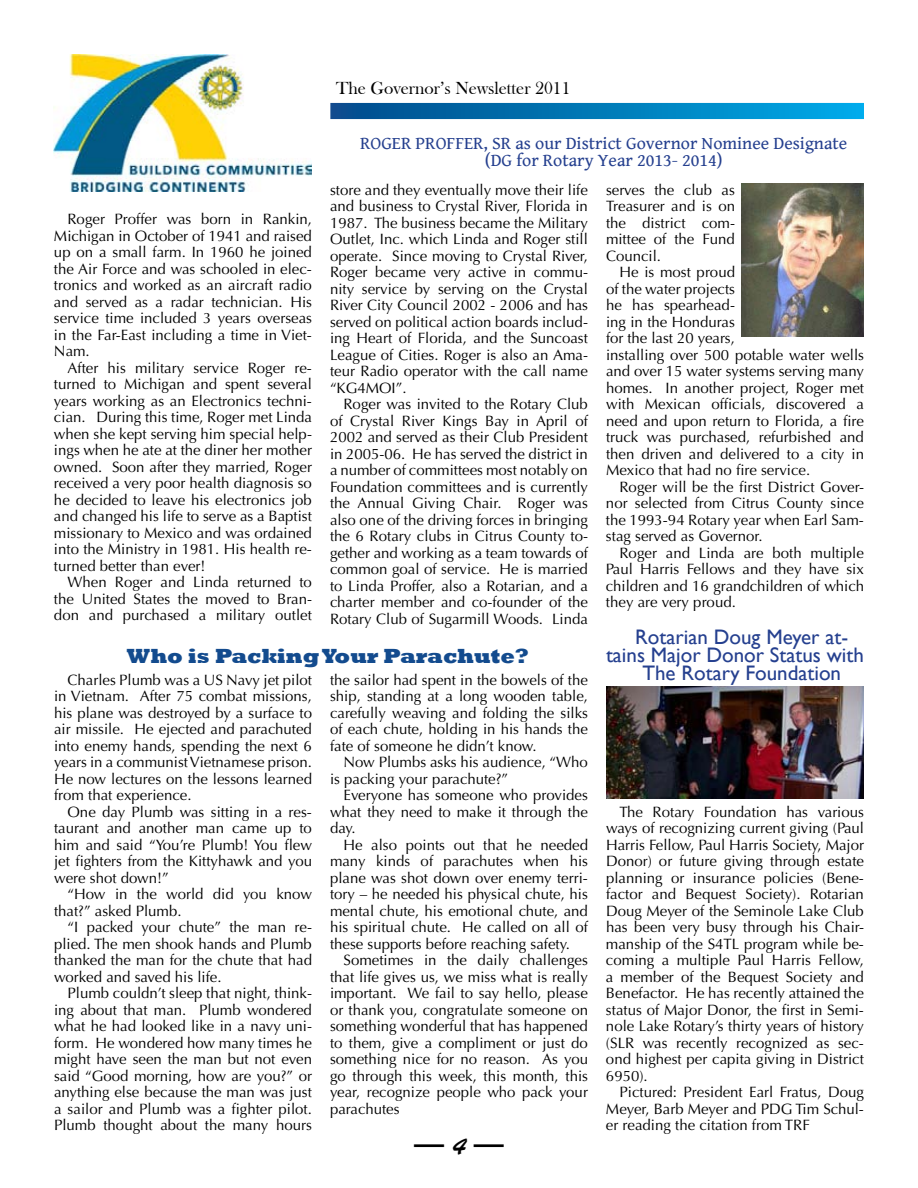
<style>
.page{position:relative;width:918px;height:1188px;background:#fff}
.page>*{position:absolute;margin:0;border:0;box-sizing:border-box;transform-origin:0 0}
.t1{font:30px "Brush Script Std";color:#000}
.t2{font:21px "Gill Sans";color:#25408f}
.t3{font:800 21px "Rockwell";color:#134b8e}
.t4{font:18px/16.5px "Gentium Book Basic";color:#25408f;text-align:center}
.t5{font:18px "Bask Old Face";color:#000}
.t6{font:15px/16.5px "Optima LT Std";color:#000;text-align:justify}
.s1{font-size:24px}
</style>
<div class="page">
<div style="left:330px;top:103px;width:534px;height:16px;background:linear-gradient(to right,#024a8a,#00abe8)"></div>
<img style="left:54px;top:55px;width:258px;height:136px">
<img style="left:741px;top:184px;width:123px;height:153px">
<img style="left:606px;top:686px;width:258px;height:112px">
<p class="t6" style="left:54px;top:211px;width:260px;text-indent:14px">Roger Proffer was born in Rankin, Michigan in October of 1941 and raised up on a small farm. In 1960 he joined the Air Force and was schooled in elec&shy;tronics and worked as an aircraft radio and served as a radar technician. His service time included 3 years overseas in the Far-East including a time in Viet-Nam.</p>
<p class="t6" style="left:54px;top:360px;width:260px;text-indent:14px">After his military service Roger re&shy;turned to Michigan and spent several years working as an Electronics techni&shy;cian. During this time, Roger met Linda when she kept serving him special help&shy;ings when he ate at the diner her mother owned. Soon after they married, Roger received a very poor health diagnosis so he decided to leave his electronics job and changed his life to serve as a Baptist missionary to Mexico and was ordained into the Ministry in 1981. His health re&shy;turned better than ever!</p>
<p class="t6" style="left:54px;top:574px;width:260px;text-indent:14px">When Roger and Linda returned to the United States the moved to Bran&shy;don and purchased a military outlet</p>
<p class="t5" style="left:336px;top:78px;width:236px">The Governor’s Newsletter 2011</p>
<p class="t4" style="left:360px;top:135px;width:489px">ROGER PROFFER, SR as our District Governor Nominee Designate (DG for Rotary Year 2013- 2014)</p>
<p class="t6" style="left:330px;top:181px;width:260px">store and they eventually move their life and business to Crystal River, Florida in 1987. The business became the Military Outlet, Inc. which Linda and Roger still operate. Since moving to Crystal River, Roger became very active in commu&shy;nity service by serving on the Crystal River City Council 2002 - 2006 and has served on political action boards includ&shy;ing Heart of Florida, and the Suncoast League of Cities. Roger is also an Ama&shy;teur Radio operator with the call name “KG4MOI”.</p>
<p class="t6" style="left:330px;top:396px;width:260px;text-indent:14px">Roger was invited to the Rotary Club of Crystal River Kings Bay in April of 2002 and served as their Club President in 2005-06. He has served the district in a number of committees most notably on Foundation committees and is currently the Annual Giving Chair. Roger was also one of the driving forces in bringing the 6 Rotary clubs in Citrus County to&shy;gether and working as a team towards of common goal of service. He is married to Linda Proffer, also a Rotarian, and a charter member and co-founder of the Rotary Club of Sugarmill Woods. Linda</p>
<p class="t6" style="left:606px;top:181px;width:131px">serves the club as Treasurer and is on the district com&shy;mittee of the Fund Council.</p>
<p class="t6" style="left:606px;top:264px;width:260px;text-align:left;text-indent:14px">He is most proud<br>of the water projects<br>he has spearhead-<br>ing in the Honduras<br>for the last 20 years,<br>installing over 500 potable water wells and over 15 water systems serving many homes. In another project, Roger met with Mexican officials, discovered a need and upon return to Florida, a fire truck was purchased, refurbished and then driven and delivered to a city in<br>Mexico that had no fire service.</p>
<p class="t6" style="left:606px;top:478px;width:260px;text-indent:14px">Roger will be the first District Gover&shy;nor selected from Citrus County since the 1993-94 Rotary year when Earl Sam&shy;stag served as Governor.</p>
<p class="t6" style="left:606px;top:544px;width:260px;text-indent:14px">Roger and Linda are both multiple Paul Harris Fellows and they have six children and 16 grandchildren of which they are very proud.</p>
<h2 class="t3" style="left:127px;top:644px;width:403px">Who is Packing Your Parachute?</h2>
<p class="t6" style="left:330px;top:672px;width:260px">the sailor had spent in the bowels of the ship, standing at a long wooden table, carefully weaving and folding the silks of each chute, holding in his hands the fate of someone he didn’t know.</p>
<p class="t6" style="left:330px;top:754px;width:259px;text-indent:14px">Now Plumbs asks his audience, “Who is packing your parachute?”</p>
<p class="t6" style="left:330px;top:787px;width:259px;text-indent:14px">Everyone has someone who provides what they need to make it through the day.</p>
<p class="t6" style="left:330px;top:837px;width:260px;text-indent:14px">He also points out that he needed many kinds of parachutes when his plane was shot down over enemy terri&shy;tory – he needed his physical chute, his mental chute, his emotional chute, and his spiritual chute. He called on all of these supports before reaching safety.</p>
<p class="t6" style="left:330px;top:952px;width:260px;text-indent:14px">Sometimes in the daily challenges that life gives us, we miss what is really important. We fail to say hello, please or thank you, congratulate someone on something wonderful that has happened to them, give a compliment or just do something nice for no reason. As you go through this week, this month, this year, recognize people who pack your parachutes</p>
<p class="t6" style="left:54px;top:672px;width:260px;text-indent:14px">Charles Plumb was a US Navy jet pilot in Vietnam. After 75 combat missions, his plane was destroyed by a surface to air missile. He ejected and parachuted into enemy hands, spending the next 6 years in a communist Vietnamese prison.<br>He now lectures on the lessons learned from that experience.</p>
<p class="t6" style="left:54px;top:804px;width:260px;text-indent:14px">One day Plumb was sitting in a res&shy;taurant and another man came up to him and said “You’re Plumb! You flew jet fighters from the Kittyhawk and you were shot down!”</p>
<p class="t6" style="left:54px;top:886px;width:260px;text-indent:14px">“How in the world did you know that?” asked Plumb.</p>
<p class="t6" style="left:54px;top:919px;width:260px;text-indent:14px">“I packed your chute” the man re&shy;plied. The men shook hands and Plumb thanked the man for the chute that had worked and saved his life.</p>
<p class="t6" style="left:54px;top:985px;width:260px;text-indent:14px">Plumb couldn’t sleep that night, think&shy;ing about that man. Plumb wondered what he had looked like in a navy uni&shy;form. He wondered how many times he might have seen the man but not even said “Good morning, how are you?” or anything else because the man was just a sailor and Plumb was a fighter pilot.<br>Plumb thought about the many hours</p>
<h1 class="t1" style="left:414px;top:1128px;width:91px">— <span class="s1">4</span> —</h1>
<h2 class="t2" style="left:635px;top:625px;width:214px">Rotarian Doug Meyer at-</h2>
<h2 class="t2" style="left:606px;top:643px;width:259px">tains Major Donor Status with</h2>
<h2 class="t2" style="left:642px;top:661px;width:200px">The Rotary Foundation</h2>
<p class="t6" style="left:606px;top:804px;width:260px;text-indent:14px">The Rotary Foundation has various ways of recognizing current giving (Paul Harris Fellow, Paul Harris Society, Major Donor) or future giving through estate planning or insurance policies (Bene&shy;factor and Bequest Society). Rotarian Doug Meyer of the Seminole Lake Club has been very busy through his Chair&shy;manship of the S4TL program while be&shy;coming a multiple Paul Harris Fellow, a member of the Bequest Society and Benefactor. He has recently attained the status of Major Donor, the first in Semi&shy;nole Lake Rotary’s thirty years of history (SLR was recently recognized as sec&shy;ond highest per capita giving in District 6950).</p>
<p class="t6" style="left:606px;top:1084px;width:259px;text-indent:14px">Pictured: President Earl Fratus, Doug Meyer, Barb Meyer and PDG Tim Schul&shy;er reading the citation from TRF</p>
</div>
